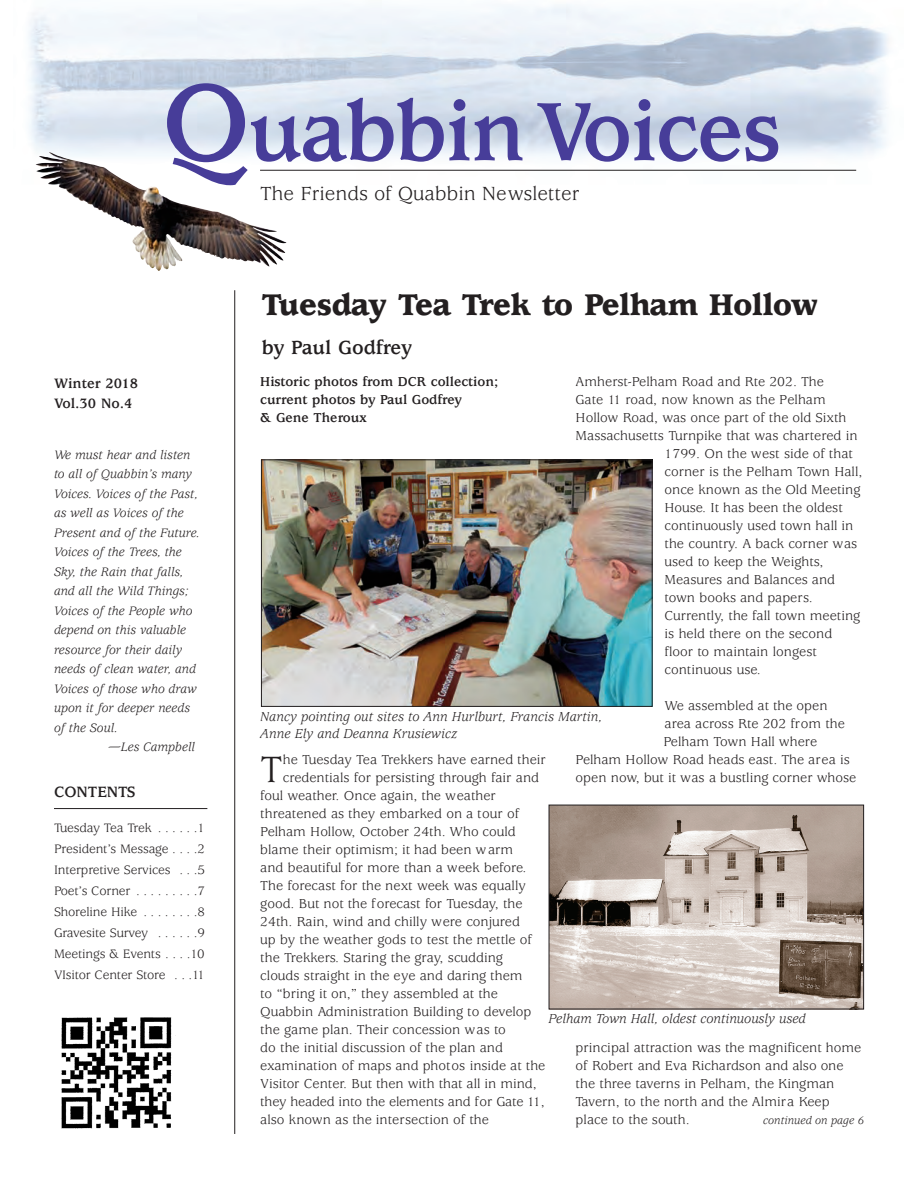
<style>
.page{position:relative;width:918px;height:1188px;background:#fff}
.page>*{position:absolute;margin:0;border:0;box-sizing:border-box;transform-origin:0 0}
.t1{font:700 120px "Usherwood";color:#473d99}
.t2{font:700 91.05px "Usherwood";letter-spacing:-.02em;color:#473d99}
.t3{font:40.5px "Usherwood";color:#231f20}
.t4{font:900 33px "Usherwood";letter-spacing:-.02em;color:#231f20}
.t5{font:21px "Usherwood";color:#231f20}
.t6{font:700 21px "Usherwood";color:#231f20}
.t7{font:700 16.5px "Usherwood";color:#231f20}
.t8{font:700 15px/19.5px "Usherwood";color:#231f20}
.t9{font:14.25px/18px "Usherwood";color:#231f20}
.t10{font:italic 14.25px/17.1px "Usherwood";color:#231f20}
.t11{font:700 14.25px/18px "Usherwood";color:#231f20}
.t12{font:italic 13.5px "Usherwood";color:#231f20}
.t13{font:13.5px/21px "Usherwood";letter-spacing:-.01em;color:#231f20;text-align:justify}
.t14{font:italic 12px "Usherwood";color:#231f20}
</style>
<div class="page">
<img style="left:29px;top:4px;width:860px;height:185px">
<hr style="left:54px;top:808px;width:153px;height:1px;background:#231f20">
<hr style="left:234px;top:290px;width:1px;height:844px;background:#231f20">
<hr style="left:260px;top:170px;width:596px;height:1px;background:#231f20">
<img style="left:61px;top:1017px;width:115px;height:112px">
<img style="left:101px;top:210px;width:186px;height:61px">
<img style="left:551px;top:807px;width:311px;height:200px">
<div style="left:549px;top:805px;width:315px;height:204px;border:1px solid #231f20"></div>
<img style="left:263px;top:461px;width:388px;height:244px">
<div style="left:261px;top:459px;width:392px;height:248px;border:1px solid #231f20"></div>
<h1 class="t1" style="left:162px;top:78px;width:90px">Q</h1>
<h2 class="t2" style="left:248px;top:98px;width:535px">uabbinVoices</h2>
<h3 class="t5" style="left:260px;top:182px;width:321px">The Friends of Quabbin Newsletter</h3>
<p class="t8" style="left:54px;top:375px;width:86px">Winter 2018<br>Vol.30 No.4</p>
<p class="t12" style="left:54px;top:450px;width:138px">We must hear and listen</p>
<p class="t12" style="left:54px;top:469px;width:140px">to all of Quabbin’s many</p>
<p class="t12" style="left:54px;top:489px;width:146px">Voices. Voices of the Past,</p>
<p class="t12" style="left:54px;top:508px;width:131px">as well as Voices of the</p>
<p class="t12" style="left:54px;top:528px;width:147px">Present and of the Future.</p>
<p class="t12" style="left:54px;top:547px;width:129px">Voices of the Trees, the</p>
<p class="t12" style="left:54px;top:567px;width:131px">Sky, the Rain that falls,</p>
<p class="t12" style="left:54px;top:586px;width:136px">and all the Wild Things;</p>
<p class="t12" style="left:54px;top:605px;width:140px">Voices of the People who</p>
<p class="t12" style="left:54px;top:625px;width:134px">depend on this valuable</p>
<p class="t12" style="left:54px;top:644px;width:130px">resource for their daily</p>
<p class="t12" style="left:54px;top:664px;width:143px">needs of clean water, and</p>
<p class="t12" style="left:54px;top:683px;width:144px">Voices of those who draw</p>
<p class="t12" style="left:54px;top:703px;width:138px">upon it for deeper needs</p>
<p class="t12" style="left:54px;top:722px;width:65px">of the Soul.</p>
<p class="t12" style="left:108px;top:742px;width:89px">—Les Campbell</p>
<p class="t7" style="left:54px;top:785px;width:83px">CONTENTS</p>
<p class="t13" style="left:54px;top:817px;width:152px">Tuesday Tea Trek . . . . . .1<br>President’s Message . . . .2<br>Interpretive Services . . .5<br>Poet’s Corner . . . . . . . . .7<br>Shoreline Hike . . . . . . . .8<br>Gravesite Survey . . . . . .9<br>Meetings &amp; Events . . . .10<br>VIsitor Center Store . . .11</p>
<h3 class="t4" style="left:262px;top:292px;width:558px">Tuesday Tea Trek to Pelham Hollow</h3>
<h3 class="t6" style="left:262px;top:339px;width:152px">by Paul Godfrey</h3>
<p class="t11" style="left:260px;top:374px;width:240px">Historic photos from DCR collection; current photos by Paul Godfrey<br>&amp; Gene Theroux</p>
<p class="t9" style="left:576px;top:373px;width:250px">Amherst-Pelham Road and Rte 202. The</p>
<p class="t9" style="left:576px;top:391px;width:252px">Gate 11 road, now known as the Pelham</p>
<p class="t9" style="left:576px;top:409px;width:272px">Hollow Road, was once part of the old Sixth</p>
<p class="t9" style="left:576px;top:427px;width:284px">Massachusetts Turnpike that was chartered in</p>
<p class="t9" style="left:665px;top:445px;width:190px">1799. On the west side of that</p>
<p class="t9" style="left:665px;top:463px;width:199px">corner is the Pelham Town Hall,</p>
<p class="t9" style="left:665px;top:481px;width:198px">once known as the Old Meeting</p>
<p class="t9" style="left:665px;top:499px;width:180px">House. It has been the oldest</p>
<p class="t9" style="left:665px;top:517px;width:190px">continuously used town hall in</p>
<p class="t9" style="left:665px;top:535px;width:194px">the country. A back corner was</p>
<p class="t9" style="left:665px;top:553px;width:160px">used to keep the Weights,</p>
<p class="t9" style="left:665px;top:571px;width:172px">Measures and Balances and</p>
<p class="t9" style="left:665px;top:589px;width:150px">town books and papers.</p>
<p class="t9" style="left:665px;top:607px;width:197px">Currently, the fall town meeting</p>
<p class="t9" style="left:665px;top:625px;width:169px">is held there on the second</p>
<p class="t9" style="left:665px;top:643px;width:154px">floor to maintain longest</p>
<p class="t9" style="left:665px;top:661px;width:98px">continuous use.</p>
<p class="t9" style="left:665px;top:697px;width:164px">We assembled at the open</p>
<p class="t9" style="left:665px;top:715px;width:182px">area across Rte 202 from the</p>
<p class="t9" style="left:664px;top:733px;width:155px">Pelham Town Hall where</p>
<p class="t9" style="left:576px;top:751px;width:276px">Pelham Hollow Road heads east. The area is</p>
<p class="t9" style="left:576px;top:769px;width:282px">open now, but it was a bustling corner whose</p>
<p class="t10" style="left:260px;top:710px;width:343px">Nancy pointing out sites to Ann Hurlburt, Francis Martin,<br>Anne Ely and Deanna Krusiewicz</p>
<h3 class="t3" style="left:260px;top:747px;width:24px">T</h3>
<p class="t9" style="left:283px;top:751px;width:264px">he Tuesday Tea Trekkers have earned their</p>
<p class="t9" style="left:283px;top:769px;width:258px">credentials for persisting through fair and</p>
<p class="t9" style="left:260px;top:787px;width:237px">foul weather. Once again, the weather</p>
<p class="t9" style="left:260px;top:805px;width:261px">threatened as they embarked on a tour of</p>
<p class="t9" style="left:260px;top:823px;width:257px">Pelham Hollow, October 24th. Who could</p>
<p class="t9" style="left:260px;top:841px;width:254px">blame their optimism; it had been warm</p>
<p class="t9" style="left:260px;top:859px;width:268px">and beautiful for more than a week before.</p>
<p class="t9" style="left:260px;top:877px;width:267px">The forecast for the next week was equally</p>
<p class="t9" style="left:260px;top:895px;width:264px">good. But not the forecast for Tuesday, the</p>
<p class="t9" style="left:260px;top:913px;width:261px">24th. Rain, wind and chilly were conjured</p>
<p class="t9" style="left:260px;top:931px;width:273px">up by the weather gods to test the mettle of</p>
<p class="t9" style="left:260px;top:949px;width:244px">the Trekkers. Staring the gray, scudding</p>
<p class="t9" style="left:260px;top:967px;width:264px">clouds straight in the eye and daring them</p>
<p class="t9" style="left:260px;top:985px;width:239px">to “bring it on,” they assembled at the</p>
<p class="t9" style="left:260px;top:1003px;width:273px">Quabbin Administration Building to develop</p>
<p class="t9" style="left:260px;top:1021px;width:247px">the game plan. Their concession was to</p>
<p class="t9" style="left:260px;top:1039px;width:244px">do the initial discussion of the plan and</p>
<p class="t9" style="left:260px;top:1057px;width:287px">examination of maps and photos inside at the</p>
<p class="t9" style="left:260px;top:1075px;width:278px">Visitor Center. But then with that all in mind,</p>
<p class="t9" style="left:260px;top:1093px;width:286px">they headed into the elements and for Gate 11,</p>
<p class="t9" style="left:260px;top:1111px;width:230px">also known as the intersection of the</p>
<p class="t10" style="left:549px;top:1012px;width:259px">Pelham Town Hall, oldest continuously used</p>
<p class="t9" style="left:576px;top:1039px;width:287px">principal attraction was the magnificent home of Robert and Eva Richardson and also one the three taverns in Pelham, the Kingman Tavern, to the north and the Almira Keep place to the south.</p>
<p class="t14" style="left:763px;top:1116px;width:102px">continued on page 6</p>
</div>
